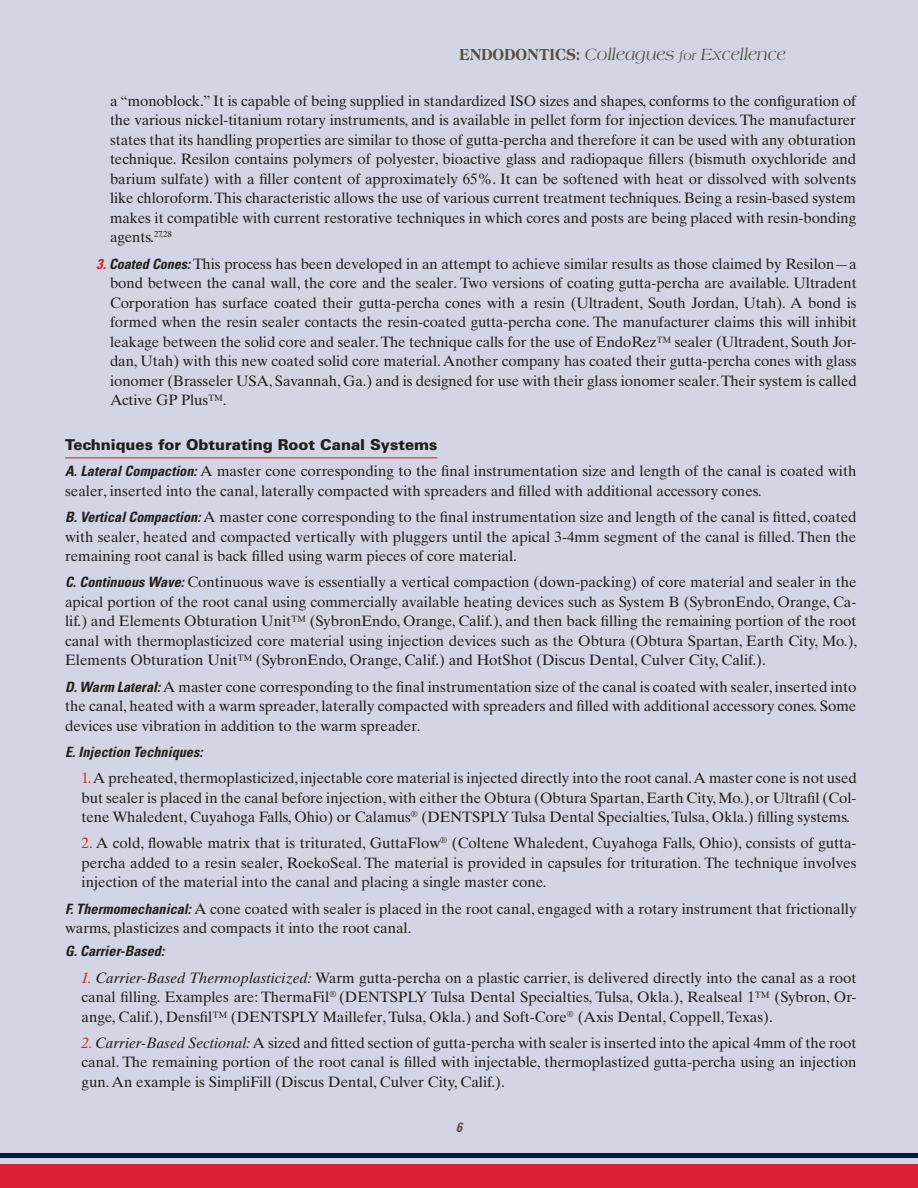
<style>
.page{position:relative;width:918px;height:1188px;background:#d3d5e2}
.page>*{position:absolute;margin:0;border:0;box-sizing:border-box;transform-origin:0 0}
.t1{font:italic 17.4px "Americana Std";color:#584f4a;scale:.94 1}
.t2{font:15px/19.5px "Times Ten LT Std";color:#231f20;text-align:justify}
.t3{font:900 15px "Univers LT Std";color:#231f20}
.t4{font:italic 700 condensed 14.25px "Univers LT Std";color:#231f20}
.t5{font:italic 700 condensed 13.5px "Univers LT Std";color:#584f4a}
.s1{font-weight:800;font-style:normal;font-size:17.25px}
.s2{font-size:13.5px}
.s3{font-family:"Univers LT Std";font-weight:700;font-style:italic;font-stretch:condensed;font-size:14.25px;color:#db1e30}
.s4{font-family:"Univers LT Std";font-weight:700;font-style:italic;font-stretch:condensed;font-size:14.25px}
.s5{color:#db1e30}
.s6{font-style:italic;color:#db1e30}
.s7{font-style:italic}
</style>
<div class="page">
<hr style="left:65px;top:458px;width:373px;height:1px;background:#db1e30">
<div style="left:0;top:1153px;width:918px;height:5px;background:#001845"></div>
<div style="left:0;top:1165px;width:918px;height:23px;background:#db1e30"></div>
<p class="t1" style="left:460px;top:44px;width:348px"><span class="s1">ENDODONTICS:</span> Colleagues <span class="s2">for</span> Excellence</p>
<p class="t2" style="left:110px;top:91px;width:748px">a “monoblock.” It is capable of being supplied in standardized ISO sizes and shapes, conforms to the configuration of the various nickel-titanium rotary instruments, and is available in pellet form for injection devices. The manufacturer states that its handling properties are similar to those of gutta-percha and therefore it can be used with any obturation technique. Resilon contains polymers of polyester, bioactive glass and radiopaque fillers (bismuth oxychloride and barium sulfate) with a filler content of approximately 65%. It can be softened with heat or dissolved with solvents like chloroform. This characteristic allows the use of various current treatment techniques. Being a resin-based system makes it compatible with current restorative techniques in which cores and posts are being placed with resin-bonding agents.<sup>27,28</sup></p>
<p class="t2" style="left:110px;top:254px;width:748px;text-indent:-14px"><span class="s3">3.</span> <span class="s4">Coated Cones:</span> This process has been developed in an attempt to achieve similar results as those claimed by Resilon—a bond between the canal wall, the core and the sealer. Two versions of coating gutta-percha are available. Ultradent Corporation has surface coated their gutta-percha cones with a resin (Ultradent, South Jordan, Utah). A bond is formed when the resin sealer contacts the resin-coated gutta-percha cone. The manufacturer claims this will inhibit leakage between the solid core and sealer. The technique calls for the use of EndoRez™ sealer (Ultradent, South Jor&shy;dan, Utah) with this new coated solid core material. Another company has coated their gutta-percha cones with glass ionomer (Brasseler USA, Savannah, Ga.) and is designed for use with their glass ionomer sealer. Their system is called Active GP Plus™.</p>
<p class="t3" style="left:65px;top:435px;width:374px">Techniques for Obturating Root Canal Systems</p>
<p class="t2" style="left:65px;top:461px;width:793px"><span class="s4">A. Lateral Compaction:</span> A master cone corresponding to the final instrumentation size and length of the canal is coated with sealer, inserted into the canal, laterally compacted with spreaders and filled with additional accessory cones.</p>
<p class="t2" style="left:65px;top:507px;width:793px"><span class="s4">B. Vertical Compaction:</span> A master cone corresponding to the final instrumentation size and length of the canal is fitted, coated with sealer, heated and compacted vertically with pluggers until the apical 3-4mm segment of the canal is filled. Then the remaining root canal is back filled using warm pieces of core material.</p>
<p class="t2" style="left:65px;top:572px;width:794px"><span class="s4">C. Continuous Wave:</span> Continuous wave is essentially a vertical compaction (down-packing) of core material and sealer in the apical portion of the root canal using commercially available heating devices such as System B (SybronEndo, Orange, Ca&shy;lif.) and Elements Obturation Unit™ (SybronEndo, Orange, Calif.), and then back filling the remaining portion of the root canal with thermoplasticized core material using injection devices such as the Obtura (Obtura Spartan, Earth City, Mo.), Elements Obturation Unit™ (SybronEndo, Orange, Calif.) and HotShot (Discus Dental, Culver City, Calif.).</p>
<p class="t2" style="left:65px;top:677px;width:793px"><span class="s4">D. Warm Lateral:</span> A master cone corresponding to the final instrumentation size of the canal is coated with sealer, inserted into the canal, heated with a warm spreader, laterally compacted with spreaders and filled with additional accessory cones. Some devices use vibration in addition to the warm spreader.</p>
<p class="t4" style="left:65px;top:743px;width:139px">E. Injection Techniques:</p>
<p class="t2" style="left:82px;top:768px;width:777px"><span class="s5">1.</span> A preheated, thermoplasticized, injectable core material is injected directly into the root canal. A master cone is not used but sealer is placed in the canal before injection, with either the Obtura (Obtura Spartan, Earth City, Mo.), or Ultrafil (Col&shy;tene Whaledent, Cuyahoga Falls, Ohio) or Calamus<sup>®</sup> (DENTSPLY Tulsa Dental Specialties, Tulsa, Okla.) filling systems.</p>
<p class="t2" style="left:82px;top:833px;width:776px"><span class="s5">2.</span> A cold, flowable matrix that is triturated, GuttaFlow<sup>®</sup> (Coltene Whaledent, Cuyahoga Falls, Ohio), consists of gutta&shy;percha added to a resin sealer, RoekoSeal. The material is provided in capsules for trituration. The technique involves injection of the material into the canal and placing a single master cone.</p>
<p class="t2" style="left:65px;top:899px;width:793px"><span class="s4">F. Thermomechanical:</span> A cone coated with sealer is placed in the root canal, engaged with a rotary instrument that frictionally warms, plasticizes and compacts it into the root canal.</p>
<p class="t4" style="left:65px;top:942px;width:101px">G. Carrier-Based:</p>
<p class="t2" style="left:82px;top:968px;width:776px"><span class="s6">1.</span> <span class="s7">Carrier-Based Thermoplasticized:</span> Warm gutta-percha on a plastic carrier, is delivered directly into the canal as a root canal filling. Examples are: ThermaFil<sup>®</sup> (Dentsply</p>
<p class="t2" style="left:82px;top:987px;width:776px;text-indent:350px">Tulsa Dental Specialties, Tulsa, Okla.), Realseal 1™ (Sybron, Or&shy;ange, Calif.), Densfil™ (DENTSPLY Maillefer, Tulsa, Okla.) and Soft-Core<sup>®</sup> (Axis Dental, Coppell, Texas).</p>
<p class="t2" style="left:82px;top:1033px;width:776px"><span class="s6">2.</span> <span class="s7">Carrier-Based Sectional:</span> A sized and fitted section of gutta-percha with sealer is inserted into the apical 4mm of the root canal. The remaining portion of the root canal is filled with injectable, thermoplastized gutta-percha using an injection gun. An example is SimpliFill (Discus Dental, Culver City, Calif.).</p>
<p class="t5" style="left:456px;top:1119px;width:7px">6</p>
</div>
